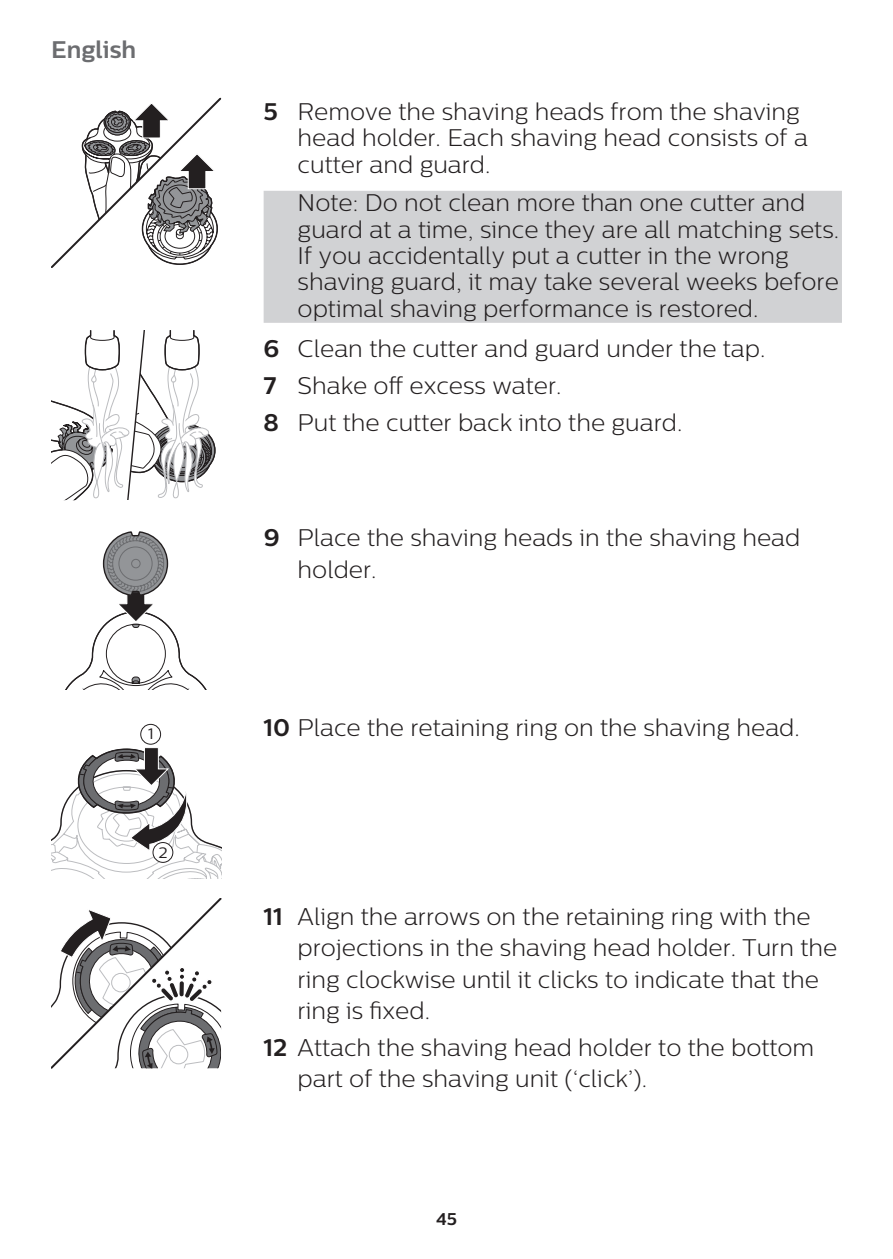
<style>
.page{position:relative;width:893px;height:1259px;background:#fff}
.page>*{position:absolute;margin:0;border:0;box-sizing:border-box;transform-origin:0 0}
.t1{font:300 24px/26.4px "Centrale Sans";color:#231f20}
.t2{font:700 24px "Centrale Sans";color:#6c6d70}
.t3{font:700 17.1px "Centrale Sans";color:#231f20}
.t4{font:15px "Centrale Sans";color:#231f20;scale:1.06 1}
.s1{font-weight:700}
</style>
<div class="page">
<div style="left:264px;top:191px;width:578px;height:132px;background:#d1d2d4"></div>
<svg style="left:51px;top:98px;width:170px;height:170px"></svg>
<svg style="left:51px;top:330px;width:165px;height:170px"></svg>
<svg style="left:65px;top:531px;width:141px;height:158px"></svg>
<div style="left:131px;top:559px;width:10px;height:9px;border:1px solid #6c6d70;border-radius:50%"></div>
<div style="left:140px;top:724px;width:21px;height:21px;border:1px solid #231f20;border-radius:50%"></div>
<svg style="left:51px;top:747px;width:170px;height:132px"></svg>
<svg style="left:51px;top:898px;width:170px;height:170px"></svg>
<p class="t2" style="left:51px;top:35px;width:87px">English</p>
<p class="t4" style="left:148px;top:725px;width:7px">1</p>
<p class="t4" style="left:159px;top:844px;width:10px">2</p>
<p class="t1" style="left:298px;top:98px;width:512px;text-indent:-34px"><span class="s1">5</span> Remove the shaving heads from the shaving head holder. Each shaving head consists of a cutter and guard.</p>
<p class="t1" style="left:298px;top:189px;width:543px">Note: Do not clean more than one cutter and guard at a time, since they are all matching sets.<br>If you accidentally put a cutter in the wrong shaving guard, it may take several weeks before optimal shaving performance is restored.</p>
<p class="t1" style="left:264px;top:330px;width:503px;line-height:37.2px"><span class="s1">6</span> Clean the cutter and guard under the tap.<br><span class="s1">7</span> Shake off excess water.<br><span class="s1">8</span> Put the cutter back into the guard.</p>
<p class="t1" style="left:298px;top:522px;width:504px;line-height:31.2px;text-indent:-34px"><span class="s1">9</span> Place the shaving heads in the shaving head holder.</p>
<p class="t1" style="left:264px;top:714px;width:538px"><span class="s1">10</span> Place the retaining ring on the shaving head.</p>
<p class="t1" style="left:298px;top:901px;width:541px;line-height:31.2px;text-indent:-34px"><span class="s1">11</span> Align the arrows on the retaining ring with the projections in the shaving head holder. Turn the ring clockwise until it clicks to indicate that the ring is fixed.</p>
<p class="t1" style="left:298px;top:1032px;width:518px;line-height:31.2px;text-indent:-34px"><span class="s1">12</span> Attach the shaving head holder to the bottom part of the shaving unit (‘click’).</p>
<p class="t3" style="left:436px;top:1208px;width:22px">45</p>
</div>
